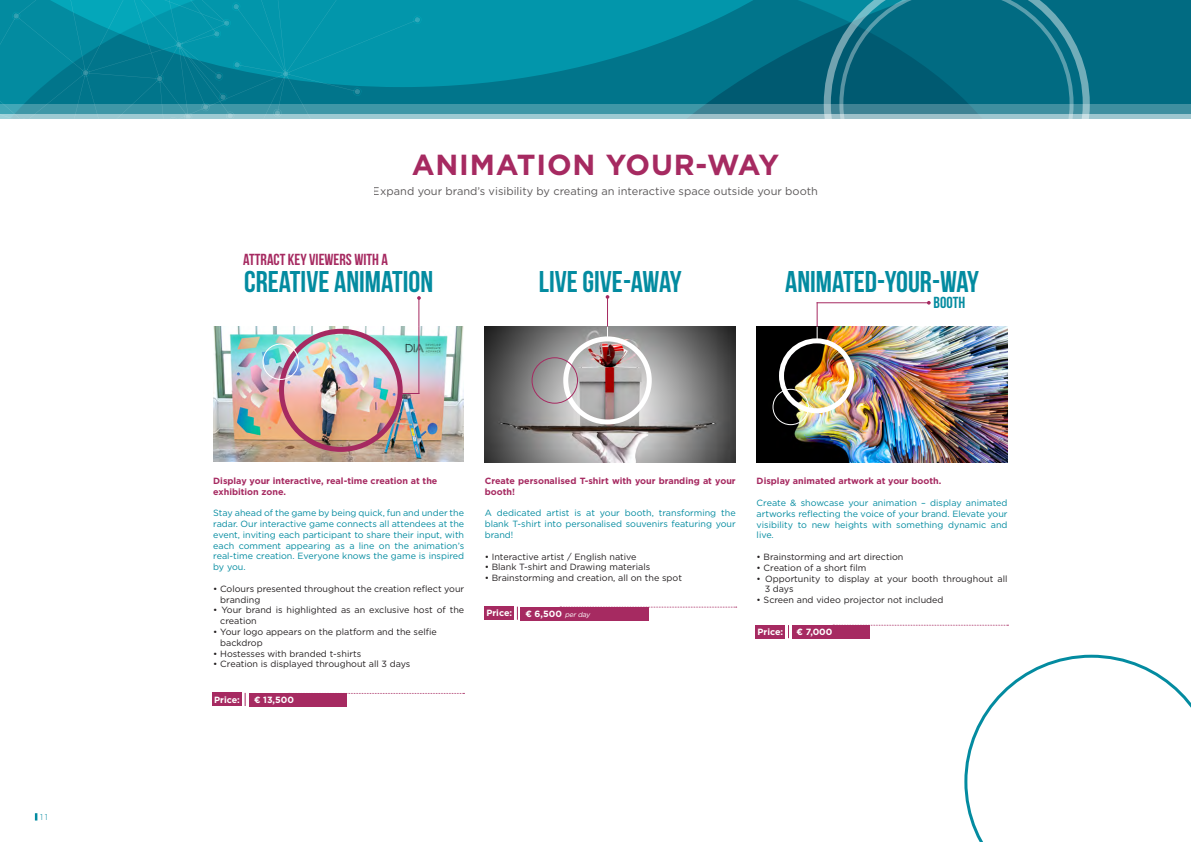
<style>
.page{position:relative;width:1191px;height:842px;background:#fff}
.page>*{position:absolute;margin:0;border:0;box-sizing:border-box;transform-origin:0 0}
.t1{font:30px "Bebas Neue";color:#038ba0}
.t2{font:700 29px "Gotham";letter-spacing:.03em;color:#a62a61}
.t3{font:16px "Bebas Neue";color:#a62a61}
.t4{font:16px "Bebas Neue";color:#038ba0}
.t5{font:11px "Gotham";color:#231f20}
.t6{font:9px/10.8px "Gotham";color:#038ba0;text-align:justify}
.t7{font:9px/10.8px "Gotham";color:#231f20}
.t8{font:700 9px/10.8px "Gotham";color:#a62a61}
.t9{font:700 9px "Gotham";color:#fff}
.t10{font:300 8.5px "Gotham";color:#038ba0}
.s1{font-weight:400;font-style:italic;font-size:7px}
</style>
<div class="page">
<div style="left:1089px;top:0;width:102px;height:104px;background:#016b82"></div>
<svg style="left:423px;top:87px;width:400px;height:17px;background:#006d84"></svg>
<svg style="left:423px;top:0;width:400px;height:87px;background:#01859b"></svg>
<svg style="left:423px;top:104px;width:768px;height:10px;background:#3f90a0"></svg>
<div style="left:0;top:114px;width:1191px;height:5px;background:#9ecad2"></div>
<svg style="left:823px;top:0;width:266px;height:119px;background:#287f92"></svg>
<svg style="left:839px;top:0;width:234px;height:119px;background:#137287"></svg>
<svg style="left:0;top:0;width:423px;height:118px;background:#0d8ea2"></svg>
<svg style="left:35px;top:813px;width:2px;height:7px"></svg>
<img style="left:214px;top:327px;width:250px;height:135px">
<div style="left:249px;top:693px;width:98px;height:13px;background:#a62a61"></div>
<svg style="left:347px;top:693px;width:117px;height:1px"></svg>
<svg style="left:403px;top:393px;width:15px;height:1px"></svg>
<div style="left:279px;top:329px;width:124px;height:123px;border:5px solid #a62a61;border-radius:50%"></div>
<div style="left:262px;top:344px;width:37px;height:36px;border:1px solid #fff;border-radius:50%"></div>
<svg style="left:417px;top:296px;width:4px;height:31px"></svg>
<img style="left:485px;top:326px;width:250px;height:137px">
<img style="left:756px;top:327px;width:251px;height:136px">
<div style="left:563px;top:336px;width:89px;height:88px;border:5px solid #fff;border-radius:50%"></div>
<div style="left:779px;top:338px;width:75px;height:75px;border:5px solid #fff;border-radius:50%"></div>
<div style="left:531px;top:357px;width:47px;height:47px;border:1px solid #a62a61;border-radius:50%"></div>
<div style="left:772px;top:389px;width:37px;height:36px;border:1px solid #fff;border-radius:50%"></div>
<svg style="left:816px;top:303px;width:1px;height:39px"></svg>
<hr style="left:816px;top:302px;width:112px;height:1px;background:#a62a61">
<svg style="left:605px;top:295px;width:4px;height:45px"></svg>
<div style="left:792px;top:625px;width:77px;height:13px;background:#a62a61"></div>
<svg style="left:869px;top:625px;width:139px;height:1px"></svg>
<div style="left:521px;top:607px;width:128px;height:13px;background:#a62a61"></div>
<svg style="left:649px;top:607px;width:87px;height:1px"></svg>
<svg style="left:964px;top:655px;width:227px;height:187px"></svg>
<img style="left:404px;top:340px;width:39px;height:15px">
<hr style="left:418px;top:327px;width:1px;height:67px;background:#a62a61">
<div style="left:212px;top:693px;width:30px;height:13px;background:#a62a61"></div>
<svg style="left:245px;top:693px;width:1px;height:13px"></svg>
<div style="left:485px;top:607px;width:29px;height:13px;background:#a62a61"></div>
<svg style="left:517px;top:607px;width:1px;height:13px"></svg>
<div style="left:756px;top:625px;width:29px;height:13px;background:#a62a61"></div>
<svg style="left:788px;top:625px;width:1px;height:13px"></svg>
<p class="t10" style="left:40px;top:812px;width:9px">11</p>
<p class="t2" style="left:412px;top:147px;width:369px">ANIMATION YOUR-WAY</p>
<p class="t5" style="left:373px;top:185px;width:446px">Expand your brand’s visibility by creating an interactive space outside your booth</p>
<p class="t3" style="left:243px;top:251px;width:146px">ATTRACT KEY VIEWERS WITH A</p>
<p class="t1" style="left:244px;top:265px;width:190px">CREATIVE ANIMATION</p>
<p class="t1" style="left:539px;top:265px;width:144px">LIVE GIVE-AWAY</p>
<p class="t1" style="left:785px;top:265px;width:195px">ANIMATED-YOUR-WAY</p>
<p class="t4" style="left:933px;top:294px;width:33px">BOOTH</p>
<p class="t8" style="left:213px;top:475px;width:226px">Display your interactive, real-time creation at the</p>
<p class="t8" style="left:213px;top:486px;width:74px">exhibition zone.</p>
<p class="t6" style="left:213px;top:507px;width:252px">Stay ahead of the game by being quick, fun and under the radar. Our interactive game connects all attendees at the event, inviting each participant to share their input, with each comment appearing as a line on the animation’s real-time creation. Everyone knows the game is inspired by you.</p>
<p class="t7" style="left:220px;top:583px;width:245px;text-indent:-7px">• Colours presented throughout the creation reflect your branding</p>
<p class="t7" style="left:220px;top:605px;width:245px;text-indent:-7px">• Your brand is highlighted as an exclusive host of the creation</p>
<p class="t7" style="left:220px;top:626px;width:218px;text-indent:-7px">• Your logo appears on the platform and the selfie backdrop</p>
<p class="t7" style="left:213px;top:648px;width:149px">• Hostesses with branded t-shirts</p>
<p class="t7" style="left:213px;top:659px;width:199px">• Creation is displayed throughout all 3 days</p>
<p class="t9" style="left:214px;top:694px;width:27px">Price:</p>
<p class="t9" style="left:254px;top:694px;width:41px">€ 13,500</p>
<p class="t8" style="left:485px;top:475px;width:252px">Create personalised T-shirt with your branding at your booth!</p>
<p class="t6" style="left:485px;top:508px;width:252px">A dedicated artist is at your booth, transforming the blank T-shirt into personalised souvenirs featuring your brand!</p>
<p class="t7" style="left:485px;top:551px;width:153px">• Interactive artist / English native</p>
<p class="t7" style="left:485px;top:562px;width:167px">• Blank T-shirt and Drawing materials</p>
<p class="t7" style="left:485px;top:572px;width:199px">• Brainstorming and creation, all on the spot</p>
<p class="t9" style="left:486px;top:608px;width:27px">Price:</p>
<p class="t9" style="left:525px;top:608px;width:68px">€ 6,500 <span class="s1">perday</span></p>
<p class="t8" style="left:756px;top:476px;width:186px">Display animated artwork at your booth.</p>
<p class="t6" style="left:756px;top:497px;width:252px">Create &amp; showcase your animation – display animated artworks reflecting the voice of your brand. Elevate your visibility to new heights with something dynamic and live.</p>
<p class="t7" style="left:756px;top:551px;width:148px">• Brainstorming and art direction</p>
<p class="t7" style="left:756px;top:562px;width:111px">• Creation of a short film</p>
<p class="t7" style="left:764px;top:573px;width:244px;text-indent:-8px">• Opportunity to display at your booth throughout all<br>3 days</p>
<p class="t7" style="left:756px;top:594px;width:188px">• Screen and video projector not included</p>
<p class="t9" style="left:757px;top:626px;width:27px">Price:</p>
<p class="t9" style="left:796px;top:626px;width:37px">€ 7,000</p>
</div>
